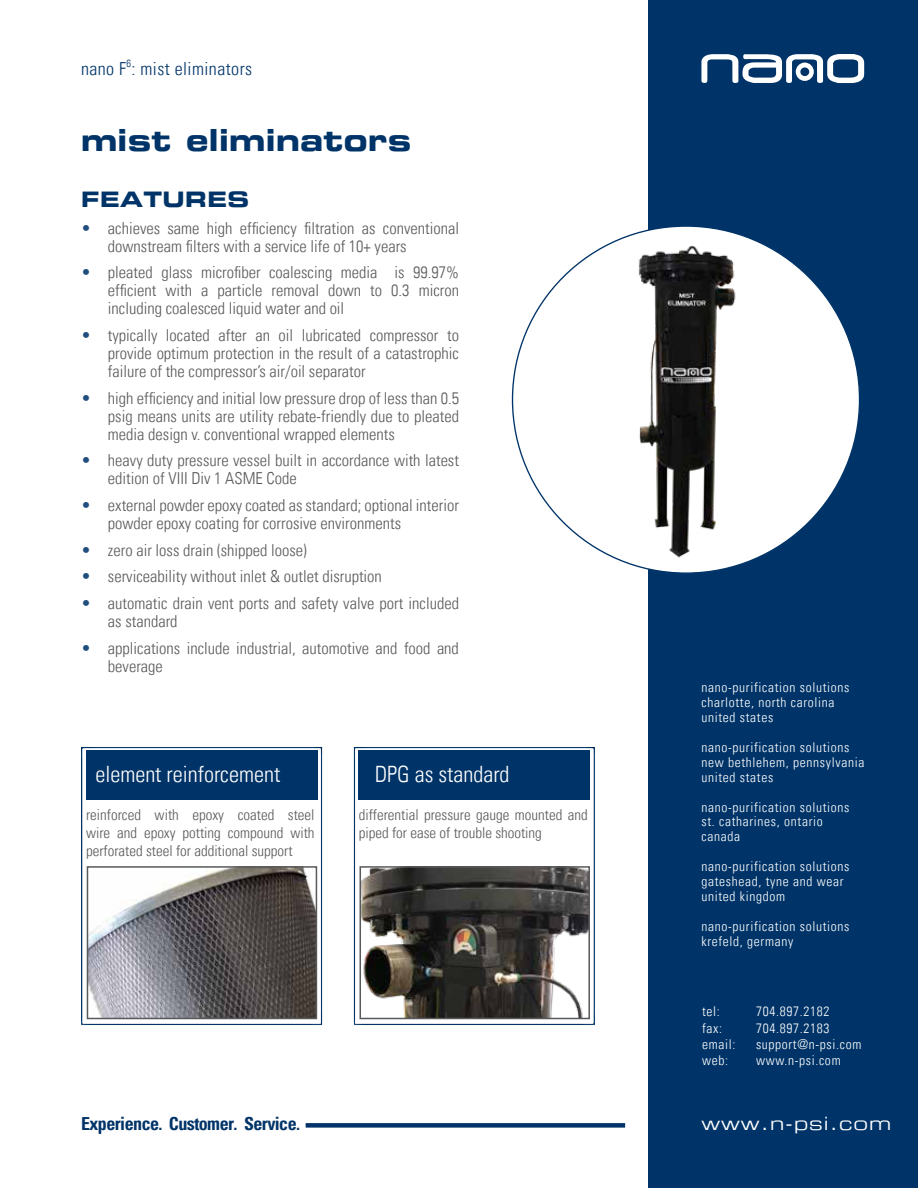
<style>
.page{position:relative;width:918px;height:1188px;background:#fff}
.page>*{position:absolute;margin:0;border:0;box-sizing:border-box;transform-origin:0 0}
.t1{font:30px "Eurostile Bold Extended Two";color:#003468}
.t2{font:300 condensed 22.5px "Univers LT";color:#fff}
.t3{font:21px "Eurostile Bold Extended Two";letter-spacing:.02em;color:#003468}
.t4{font:700 condensed 18px "Univers";letter-spacing:-.03em;color:#003468}
.t5{font:300 condensed 18px "Univers LT";letter-spacing:.025em;color:#003468}
.t6{font:18px "Eurostile Extended Two";letter-spacing:.05em;color:#fff}
.t7{font:300 condensed 16.5px/18px "Univers LT";color:#58595b}
.t8{font:300 condensed 15px/18px "Univers LT";color:#58595b;text-align:justify}
.t9{font:300 condensed 13.5px/15px "Univers LT";letter-spacing:.05em;color:#fff}
.s1{color:#204e7e}
</style>
<div class="page">
<div style="left:648px;top:0;width:270px;height:1188px;background:#003468"></div>
<svg style="left:701px;top:54px;width:163px;height:29px"></svg>
<div style="left:306px;top:1123px;width:319px;height:5px;background:#003468"></div>
<div style="left:513px;top:226px;width:347px;height:347px;background:#fff;border-radius:50%"></div>
<img style="left:613px;top:231px;width:146px;height:336px">
<div style="left:80px;top:746px;width:245px;height:279px;background:#000;opacity:.75"></div>
<img style="left:90px;top:869px;width:224px;height:147px">
<div style="left:87px;top:866px;width:230px;height:153px;border:2px solid #58595b"></div>
<div style="left:86px;top:750px;width:231px;height:50px;background:#003468"></div>
<div style="left:353px;top:746px;width:244px;height:279px;background:#000;opacity:.75"></div>
<div style="left:359px;top:750px;width:231px;height:50px;background:#003468"></div>
<img style="left:363px;top:869px;width:224px;height:147px">
<div style="left:360px;top:866px;width:230px;height:153px;border:2px solid #58595b"></div>
<p class="t5" style="left:81px;top:58px;width:173px">nano F<sup>6</sup>: mist eliminators</p>
<h1 class="t1" style="left:81px;top:119px;width:332px">mist eliminators</h1>
<p class="t3" style="left:81px;top:185px;width:170px">FEATURES</p>
<p class="t7" style="left:108px;top:219px;width:353px;text-indent:-27px"><span class="s1">•</span> achieves same high efficiency filtration as conventional downstream filters with a service life of 10+ years</p>
<p class="t7" style="left:108px;top:264px;width:353px;text-align:justify;text-indent:-27px"><span class="s1">•</span> pleated glass microfiber coalescing media is 99.97% efficient with a particle removal down to 0.3 micron including coalesced liquid water and oil</p>
<p class="t7" style="left:108px;top:326px;width:353px;text-align:justify;text-indent:-27px"><span class="s1">•</span> typically located after an oil lubricated compressor to provide optimum protection in the result of a catastrophic failure of the compressor’s air/oil separator</p>
<p class="t7" style="left:108px;top:389px;width:353px;text-align:justify;text-indent:-27px"><span class="s1">•</span> high efficiency and initial low pressure drop of less than 0.5 psig means units are utility rebate-friendly due to pleated media design v. conventional wrapped elements</p>
<p class="t7" style="left:108px;top:452px;width:353px;text-indent:-27px"><span class="s1">•</span> heavy duty pressure vessel built in accordance with latest edition of VIII Div 1 ASME Code</p>
<p class="t7" style="left:108px;top:496px;width:353px;text-indent:-27px"><span class="s1">•</span> external powder epoxy coated as standard; optional interior powder epoxy coating for corrosive environments</p>
<p class="t7" style="left:81px;top:541px;width:227px"><span class="s1">•</span> zero air loss drain (shipped loose)</p>
<p class="t7" style="left:81px;top:568px;width:302px"><span class="s1">•</span> serviceability without inlet &amp; outlet disruption</p>
<p class="t7" style="left:108px;top:594px;width:353px;text-indent:-27px"><span class="s1">•</span> automatic drain vent ports and safety valve port included as standard</p>
<p class="t7" style="left:108px;top:639px;width:352px;text-indent:-27px"><span class="s1">•</span> applications include industrial, automotive and food and beverage</p>
<h2 class="t2" style="left:375px;top:760px;width:136px">DPG as standard</h2>
<h2 class="t2" style="left:95px;top:760px;width:186px">element reinforcement</h2>
<p class="t8" style="left:86px;top:805px;width:230px">reinforced with epoxy coated steel wire and epoxy potting compound with perforated steel for additional support</p>
<p class="t8" style="left:359px;top:805px;width:230px">differential pressure gauge mounted and piped for ease of trouble shooting</p>
<p class="t9" style="left:701px;top:679px;width:149px">nano-purification solutions charlotte, north carolina united states</p>
<p class="t9" style="left:701px;top:739px;width:164px">nano-purification solutions new bethlehem, pennsylvania united states</p>
<p class="t9" style="left:701px;top:799px;width:149px">nano-purification solutions st. catharines, ontario canada</p>
<p class="t9" style="left:701px;top:859px;width:149px">nano-purification solutions gateshead, tyne and wear united kingdom</p>
<p class="t9" style="left:701px;top:919px;width:149px">nano-purification solutions krefeld, germany</p>
<p class="t9" style="left:702px;top:1004px;width:19px">tel:</p>
<p class="t9" style="left:756px;top:1004px;width:75px">704.897.2182</p>
<p class="t9" style="left:702px;top:1020px;width:22px">fax:</p>
<p class="t9" style="left:756px;top:1020px;width:75px">704.897.2183</p>
<p class="t9" style="left:702px;top:1037px;width:35px">email:</p>
<p class="t9" style="left:756px;top:1037px;width:107px">support@n-psi.com</p>
<p class="t9" style="left:702px;top:1053px;width:28px">web:</p>
<p class="t9" style="left:756px;top:1053px;width:86px">www.n-psi.com</p>
<p class="t4" style="left:81px;top:1112px;width:221px">Experience. Customer. Service.</p>
<p class="t6" style="left:701px;top:1111px;width:191px">www.n-psi.com</p>
</div>
